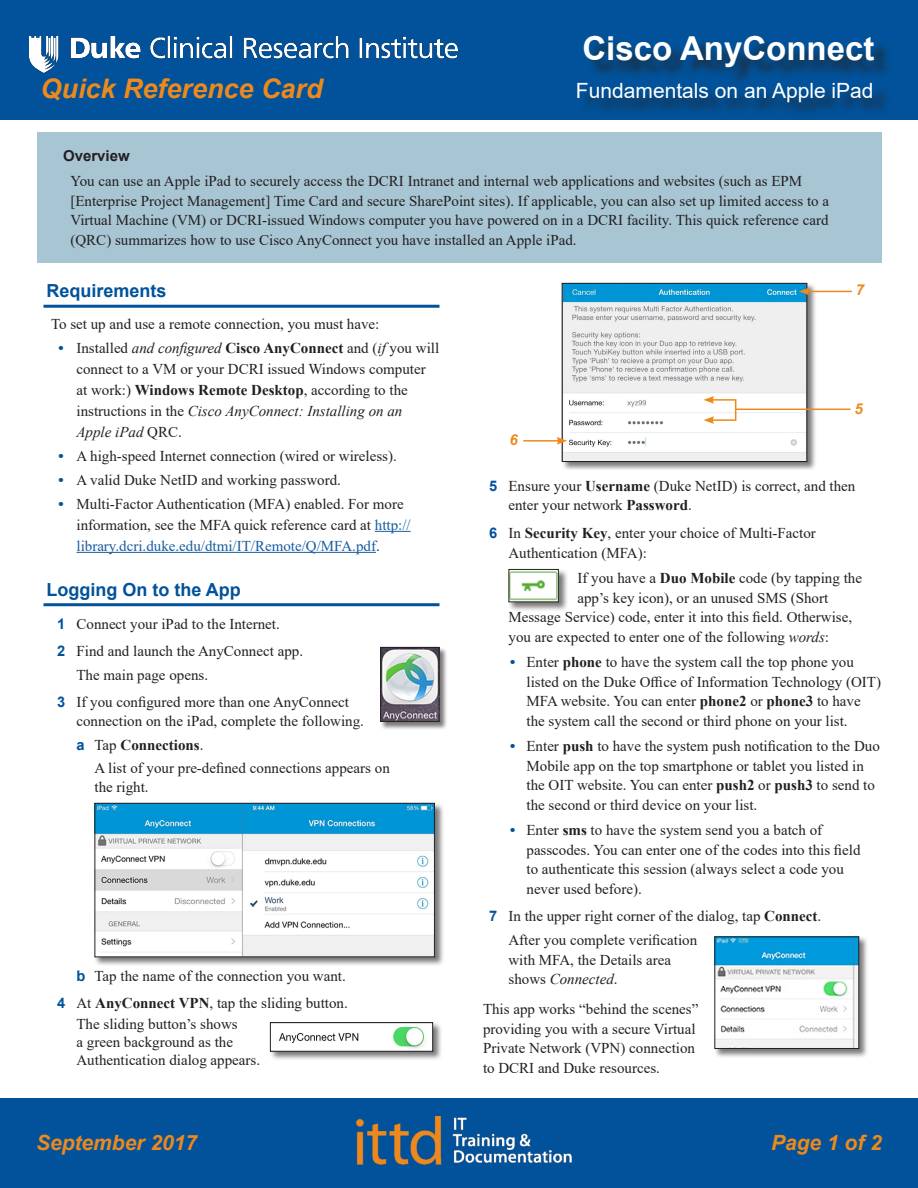
<style>
.page{position:relative;width:918px;height:1188px;background:#fff}
.page>*{position:absolute;margin:0;border:0;box-sizing:border-box;transform-origin:0 0}
.Software_Name{font:700 33px "Arial";color:#fff}
.t1{font:italic 700 27px "Arial";color:#ed891d}
.Software_Name_Subhea{font:21px "Arial";color:#fff}
.Modification_Date{font:italic 700 21px "Arial";color:#ed891d}
.Page_Number{font:italic 700 21px "Arial";color:#ed891d}
.Topic_Heading{font:700 18px "Arial";color:#01529a}
.Body_Text{font:15px/19.8px "Times New Roman";color:#231f20}
.Feedback{font:15px/18px "Times New Roman";color:#231f20}
.Feedback_Indent{font:15px/19.5px "Times New Roman";color:#231f20}
.t2{font:700 15px "Times New Roman";color:#231f20}
.t3{font:italic 700 15px "Arial";color:#ed891d}
.s1{font-family:"Arial";font-weight:700}
.s2{font-family:"Arial";font-weight:700;font-size:14.7px;color:#01529a}
.s3{font-style:italic}
.s4{font-weight:700}
.s5{color:#175d9e}
.s6{font-family:"Arial";font-size:14.7px;color:#01529a}
.s7{font-weight:400}
</style>
<div class="page">
<div style="left:0;top:1098px;width:918px;height:90px;background:#01529a"></div>
<div style="left:0;top:0;width:918px;height:120px;background:#01529a"></div>
<img style="left:357px;top:1116px;width:214px;height:49px">
<img style="left:29px;top:37px;width:428px;height:36px">
<hr style="left:44px;top:305px;width:396px;height:3px;background:#01529a">
<hr style="left:375px;top:531px;width:36px;height:1px;background:#175d9e">
<hr style="left:76px;top:552px;width:300px;height:1px;background:#175d9e">
<hr style="left:44px;top:603px;width:396px;height:3px;background:#01529a">
<div style="left:38px;top:132px;width:844px;height:131px;background:#a8c5d4"></div>
<div style="left:381px;top:647px;width:66px;height:83px;background:#231f20;opacity:.6"></div>
<img style="left:382px;top:649px;width:55px;height:71px">
<div style="left:380px;top:647px;width:59px;height:75px;border:1px solid #231f20"></div>
<div style="left:94px;top:802px;width:350px;height:165px;background:#231f20;opacity:.6"></div>
<img style="left:96px;top:805px;width:337px;height:150px">
<div style="left:94px;top:803px;width:341px;height:154px;border:1px solid #231f20"></div>
<div style="left:269px;top:1022px;width:174px;height:39px;background:#231f20;opacity:.6"></div>
<img style="left:272px;top:1024px;width:159px;height:26px">
<div style="left:270px;top:1022px;width:163px;height:30px;border:1px solid #231f20"></div>
<div style="left:561px;top:282px;width:256px;height:188px;background:#231f20;opacity:.6"></div>
<img style="left:564px;top:285px;width:241px;height:175px">
<div style="left:562px;top:283px;width:245px;height:179px;border:1px solid #231f20"></div>
<hr style="left:807px;top:291px;width:44px;height:1px;background:#ed891d">
<svg style="left:799px;top:288px;width:10px;height:7px"></svg>
<hr style="left:524px;top:440px;width:35px;height:2px;background:#ed891d">
<svg style="left:557px;top:437px;width:10px;height:8px"></svg>
<hr style="left:737px;top:409px;width:113px;height:1px;background:#ed891d">
<hr style="left:712px;top:399px;width:22px;height:2px;background:#ed891d">
<svg style="left:704px;top:396px;width:10px;height:8px"></svg>
<hr style="left:712px;top:419px;width:22px;height:2px;background:#ed891d">
<svg style="left:704px;top:416px;width:10px;height:8px"></svg>
<svg style="left:735px;top:400px;width:1px;height:20px"></svg>
<div style="left:508px;top:569px;width:60px;height:43px;background:#231f20;opacity:.6"></div>
<img style="left:510px;top:571px;width:47px;height:29px">
<div style="left:508px;top:569px;width:51px;height:33px;border:1px solid #231f20"></div>
<div style="left:714px;top:936px;width:155px;height:123px;background:#231f20;opacity:.6"></div>
<img style="left:716px;top:939px;width:141px;height:108px">
<div style="left:714px;top:937px;width:145px;height:112px;border:1px solid #231f20"></div>
<div style="left:586px;top:38px;width:306px;height:47px;background:#231f20;opacity:.75"></div>
<div style="left:580px;top:85px;width:311px;height:35px;background:#231f20;opacity:.75"></div>
<h2 class="t1" style="left:40px;top:70px;width:284px">Quick Reference Card</h2>
<p class="Software_Name" style="left:582px;top:25px;width:294px">Cisco AnyConnect</p>
<p class="Software_Name_Subhea" style="left:576px;top:76px;width:299px">Fundamentals on an Apple iPad</p>
<p class="Body_Text" style="left:70px;top:143px;width:733px;line-height:25.5px;text-indent:-8px"><span class="s1">Overview<br></span>You can use an Apple iPad to securely access the DCRI Intranet and internal web applications and websites (such as EPM</p>
<p class="Body_Text" style="left:70px;top:191px;width:760px;text-align:justify">[Enterprise Project Management] Time Card and secure SharePoint sites). If applicable, you can also set up limited access to a Virtual Machine (VM) or DCRI-issued Windows computer you have powered on in a DCRI facility. This quick reference card (QRC) summarizes how to use Cisco AnyConnect you have installed an Apple iPad.</p>
<p class="Topic_Heading" style="left:46px;top:278px;width:122px">Requirements</p>
<p class="Body_Text" style="left:51px;top:313px;width:330px">To set up and use a remote connection, you must have:</p>
<p class="Body_Text" style="left:76px;top:337px;width:364px;line-height:21px;text-indent:-18px"><span class="s2">•</span> Installed <span class="s3">and configured</span> <span class="s4">Cisco AnyConnect</span> and (<span class="s3">if</span> you will connect to a VM or your DCRI issued Windows computer at work:) <span class="s4">Windows Remote Desktop</span>, according to the instructions in the <span class="s3">Cisco AnyConnect: Installing on an Apple iPad</span> QRC.</p>
<p class="Body_Text" style="left:58px;top:445px;width:340px"><span class="s2">•</span> A high-speed Internet connection (wired or wireless).</p>
<p class="Body_Text" style="left:58px;top:469px;width:284px"><span class="s2">•</span> A valid Duke NetID and working password.</p>
<p class="Body_Text" style="left:76px;top:493px;width:336px;line-height:21px;text-indent:-18px"><span class="s2">•</span> Multi-Factor Authentication (MFA) enabled. For more information, see the MFA quick reference card at <span class="s5">http:// library.dcri.duke.edu/dtmi/IT/Remote/Q/MFA.pdf</span>.</p>
<p class="Topic_Heading" style="left:46px;top:577px;width:196px">Logging On to the App</p>
<p class="Body_Text" style="left:57px;top:613px;width:224px"><span class="s2">1</span> Connect your iPad to the Internet.</p>
<p class="Body_Text" style="left:57px;top:640px;width:248px"><span class="s2">2</span> Find and launch the AnyConnect app.</p>
<p class="Feedback" style="left:76px;top:665px;width:133px">The main page opens.</p>
<p class="Body_Text" style="left:76px;top:691px;width:289px;text-indent:-20px"><span class="s2">3</span> If you configured more than one AnyConnect connection on the iPad, complete the following.</p>
<p class="t2" style="left:76px;top:734px;width:128px"><span class="s6">a</span> <span class="s7">Tap</span> Connections<span class="s7">.</span></p>
<p class="Feedback_Indent" style="left:94px;top:757px;width:297px">A list of your pre-defined connections appears on the right.</p>
<p class="t3" style="left:856px;top:280px;width:10px">7</p>
<p class="t3" style="left:855px;top:399px;width:10px">5</p>
<p class="t3" style="left:509px;top:429px;width:10px">6</p>
<p class="Body_Text" style="left:508px;top:476px;width:348px;text-indent:-20px"><span class="s2">5</span> Ensure your <span class="s4">Username</span> (Duke NetID) is correct, and then enter your network <span class="s4">Password</span>.</p>
<p class="Body_Text" style="left:508px;top:522px;width:309px;line-height:20.2px;text-indent:-20px"><span class="s2">6</span> In <span class="s4">Security Key</span>, enter your choice of Multi-Factor<br>Authentication (MFA):</p>
<p class="Feedback" style="left:578px;top:568px;width:286px">If you have a <span class="s4">Duo Mobile</span> code (by tapping the</p>
<p class="Feedback" style="left:578px;top:588px;width:252px">app’s key icon), or an unused SMS (Short</p>
<p class="Feedback" style="left:508px;top:608px;width:345px">Message Service) code, enter it into this field. Otherwise,</p>
<p class="Feedback" style="left:508px;top:628px;width:322px">you are expected to enter one of the following <span class="s3">words</span>:</p>
<p class="Body_Text" style="left:526px;top:651px;width:356px;text-indent:-16px"><span class="s2">•</span> Enter <span class="s4">phone</span> to have the system call the top phone you listed on the Duke Office of Information Technology (OIT)<br>MFA website. You can enter <span class="s4">phone2</span> or <span class="s4">phone3</span> to have the system call the second or third phone on your list.</p>
<p class="Body_Text" style="left:526px;top:735px;width:355px;text-indent:-16px"><span class="s2">•</span> Enter <span class="s4">push</span> to have the system push notification to the Duo Mobile app on the top smartphone or tablet you listed in the OIT website. You can enter <span class="s4">push2</span> or <span class="s4">push3</span> to send to the second or third device on your list.</p>
<p class="Body_Text" style="left:526px;top:819px;width:336px;text-indent:-16px"><span class="s2">•</span> Enter <span class="s4">sms</span> to have the system send you a batch of passcodes. You can enter one of the codes into this field to authenticate this session (always select a code you never used before).</p>
<p class="Body_Text" style="left:489px;top:906px;width:334px"><span class="s2">7</span> In the upper right corner of the dialog, tap <span class="s4">Connect</span>.</p>
<p class="Feedback" style="left:508px;top:930px;width:190px;line-height:19.5px">After you complete verification with MFA, the Details area shows <span class="s3">Connected</span>.</p>
<p class="Body_Text" style="left:483px;top:999px;width:217px">This app works “behind the scenes” providing you with a secure Virtual<br>Private Network (VPN) connection to DCRI and Duke resources.</p>
<p class="Body_Text" style="left:76px;top:966px;width:271px"><span class="s2">b</span> Tap the name of the connection you want.</p>
<p class="Body_Text" style="left:57px;top:993px;width:292px"><span class="s2">4</span> At <span class="s4">AnyConnect VPN</span>, tap the sliding button.</p>
<p class="Feedback" style="left:76px;top:1015px;width:185px">The sliding button’s shows<br>a green background as the<br>Authentication dialog appears.</p>
<p class="Modification_Date" style="left:36px;top:1129px;width:163px">September 2017</p>
<p class="Page_Number" style="left:771px;top:1129px;width:112px">Page 1 of 2</p>
</div>
